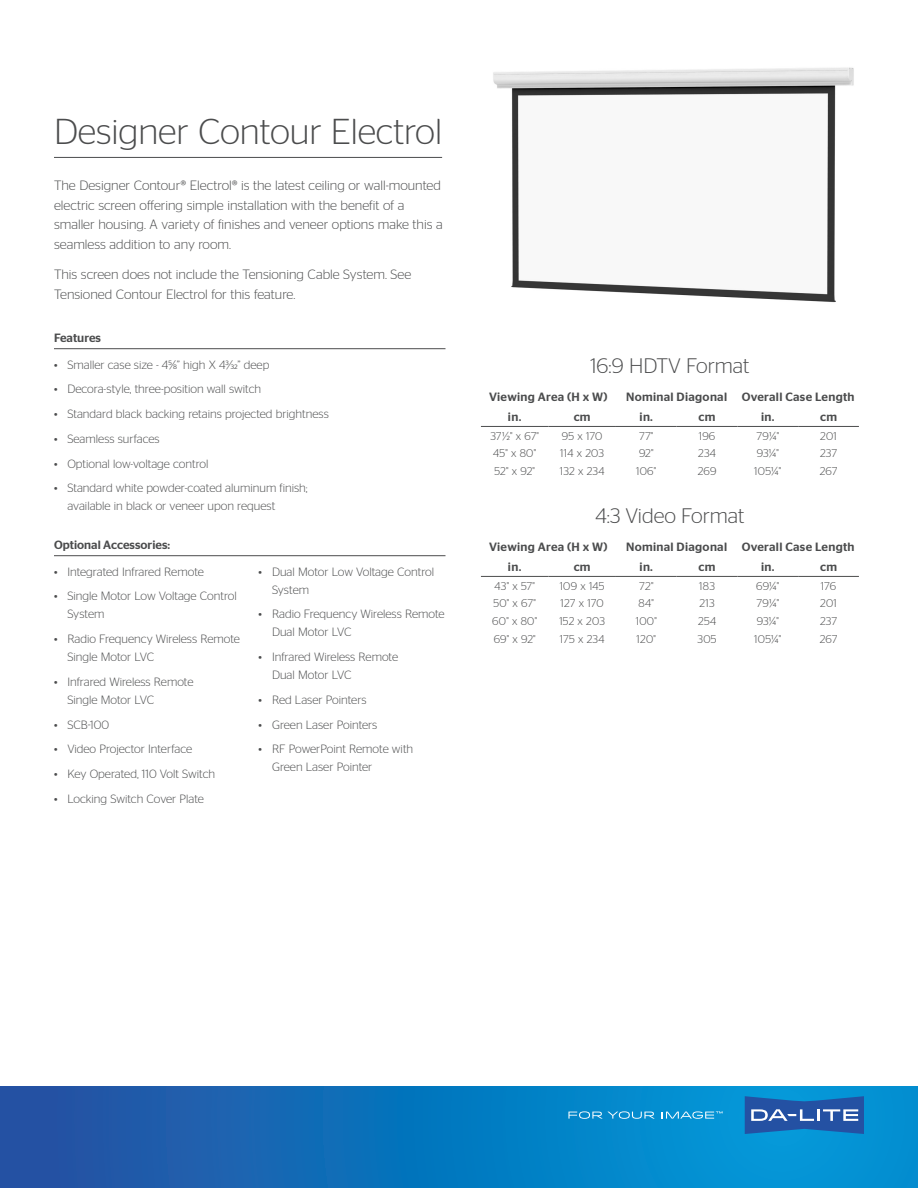
<style>
.page{position:relative;width:918px;height:1188px;background:#fff}
.page>*{position:absolute;margin:0;border:0;box-sizing:border-box;transform-origin:0 0}
.t1{font:300 36px "Stag Sans";color:#4b4c4d}
.Section_Sub_Head{font:300 21px "Stag Sans";color:#4b4c4d}
.t2{font:300 13.5px/19.5px "Stag Sans";color:#4b4c4d}
.t3{font:300 12px/18px "Stag Sans";color:#4b4c4d}
.Table_Header{font:500 12px "Stag Sans";letter-spacing:.025em;color:#4b4c4d}
.Table_Header-2{font:500 12px "Stag Sans";color:#4b4c4d}
.Chart_Type{font:300 11.25px "Stag Sans";letter-spacing:.025em;color:#4b4c4d}
</style>
<div class="page">
<svg style="left:0;top:1086px;width:918px;height:102px;background:#0d75bd"></svg>
<hr style="left:54px;top:348px;width:392px;height:1px;background:#4b4c4d">
<hr style="left:54px;top:555px;width:392px;height:1px;background:#4b4c4d">
<hr style="left:481px;top:576px;width:67px;height:1px;background:#4b4c4d">
<hr style="left:548px;top:576px;width:68px;height:1px;background:#4b4c4d">
<hr style="left:616px;top:576px;width:61px;height:1px;background:#4b4c4d">
<hr style="left:677px;top:576px;width:60px;height:1px;background:#4b4c4d">
<hr style="left:737px;top:576px;width:61px;height:1px;background:#4b4c4d">
<hr style="left:798px;top:576px;width:61px;height:1px;background:#4b4c4d">
<hr style="left:481px;top:426px;width:67px;height:1px;background:#4b4c4d">
<hr style="left:548px;top:426px;width:68px;height:1px;background:#4b4c4d">
<hr style="left:616px;top:426px;width:61px;height:1px;background:#4b4c4d">
<hr style="left:677px;top:426px;width:60px;height:1px;background:#4b4c4d">
<hr style="left:737px;top:426px;width:61px;height:1px;background:#4b4c4d">
<hr style="left:798px;top:426px;width:61px;height:1px;background:#4b4c4d">
<hr style="left:54px;top:157px;width:388px;height:1px;background:#4b4c4d">
<svg style="left:745px;top:1096px;width:119px;height:38px;background:#356cb3"></svg>
<svg style="left:568px;top:1111px;width:87px;height:8px"></svg>
<svg style="left:662px;top:1111px;width:61px;height:8px"></svg>
<img style="left:493px;top:67px;width:361px;height:236px">
<p class="t1" style="left:54px;top:111px;width:390px">Designer Contour Electrol</p>
<p class="t2" style="left:54px;top:175px;width:390px">The Designer Contour® Electrol® is the latest ceiling or wall-mounted electric screen offering simple installation with the benefit of a smaller housing. A variety of finishes and veneer options make this a seamless addition to any room.</p>
<p class="t2" style="left:54px;top:265px;width:359px">This screen does not include the Tensioning Cable System. See<br>Tensioned Contour Electrol for this feature.</p>
<p class="Table_Header-2" style="left:54px;top:330px;width:49px">Features</p>
<p class="t3" style="left:54px;top:355px;width:217px">• Smaller case size - 4⅝” high X 43/32” deep</p>
<p class="t3" style="left:54px;top:380px;width:209px">• Decora-style, three-position wall switch</p>
<p class="t3" style="left:54px;top:405px;width:276px">• Standard black backing retains projected brightness</p>
<p class="t3" style="left:54px;top:429px;width:107px">• Seamless surfaces</p>
<p class="t3" style="left:54px;top:454px;width:156px">• Optional low-voltage control</p>
<p class="t3" style="left:67px;top:479px;width:242px;text-indent:-13px">• Standard white powder-coated aluminum finish; available in black or veneer upon request</p>
<p class="Table_Header-2" style="left:54px;top:537px;width:118px">Optional Accessories:</p>
<p class="t3" style="left:54px;top:562px;width:151px">• Integrated Infrared Remote</p>
<p class="t3" style="left:67px;top:587px;width:171px;text-indent:-13px">• Single Motor Low Voltage Control<br>System</p>
<p class="t3" style="left:67px;top:630px;width:174px;text-indent:-13px">• Radio Frequency Wireless Remote<br>Single Motor LVC</p>
<p class="t3" style="left:67px;top:672px;width:128px;text-indent:-13px">• Infrared Wireless Remote<br>Single Motor LVC</p>
<p class="t3" style="left:54px;top:715px;width:57px">• SCB-100</p>
<p class="t3" style="left:54px;top:740px;width:140px">• Video Projector Interface</p>
<p class="t3" style="left:54px;top:765px;width:163px">• Key Operated, 110 Volt Switch</p>
<p class="t3" style="left:54px;top:789px;width:151px">• Locking Switch Cover Plate</p>
<p class="t3" style="left:272px;top:562px;width:164px;text-indent:-13px">• Dual Motor Low Voltage Control<br>System</p>
<p class="t3" style="left:272px;top:605px;width:174px;text-indent:-13px">• Radio Frequency Wireless Remote<br>Dual Motor LVC</p>
<p class="t3" style="left:272px;top:648px;width:128px;text-indent:-13px">• Infrared Wireless Remote<br>Dual Motor LVC</p>
<p class="t3" style="left:259px;top:690px;width:109px">• Red Laser Pointers</p>
<p class="t3" style="left:259px;top:715px;width:120px">• Green Laser Pointers</p>
<p class="t3" style="left:272px;top:740px;width:143px;text-indent:-13px">• RF PowerPoint Remote with<br>Green Laser Pointer</p>
<p class="Section_Sub_Head" style="left:590px;top:354px;width:160px">16:9 HDTV Format</p>
<p class="Table_Header" style="left:489px;top:390px;width:120px">Viewing Area (H x W)</p>
<p class="Table_Header" style="left:626px;top:390px;width:102px">Nominal Diagonal</p>
<p class="Table_Header" style="left:742px;top:390px;width:114px">Overall Case Length</p>
<p class="Table_Header" style="left:508px;top:410px;width:15px">in.</p>
<p class="Table_Header" style="left:574px;top:410px;width:18px">cm</p>
<p class="Table_Header" style="left:640px;top:410px;width:15px">in.</p>
<p class="Table_Header" style="left:699px;top:410px;width:18px">cm</p>
<p class="Table_Header" style="left:761px;top:410px;width:15px">in.</p>
<p class="Table_Header" style="left:820px;top:410px;width:18px">cm</p>
<p class="Chart_Type" style="left:490px;top:430px;width:50px">37½" x 67"</p>
<p class="Chart_Type" style="left:562px;top:430px;width:42px">95 x 170</p>
<p class="Chart_Type" style="left:639px;top:430px;width:16px">77"</p>
<p class="Chart_Type" style="left:699px;top:430px;width:18px">196</p>
<p class="Chart_Type" style="left:757px;top:430px;width:24px">79¼"</p>
<p class="Chart_Type" style="left:820px;top:430px;width:18px">201</p>
<p class="Chart_Type" style="left:493px;top:447px;width:45px">45" x 80"</p>
<p class="Chart_Type" style="left:560px;top:447px;width:45px">114 x 203</p>
<p class="Chart_Type" style="left:639px;top:447px;width:16px">92"</p>
<p class="Chart_Type" style="left:698px;top:447px;width:19px">234</p>
<p class="Chart_Type" style="left:757px;top:447px;width:24px">93¼"</p>
<p class="Chart_Type" style="left:820px;top:447px;width:19px">237</p>
<p class="Chart_Type" style="left:494px;top:465px;width:42px">52" x 92"</p>
<p class="Chart_Type" style="left:560px;top:465px;width:46px">132 x 234</p>
<p class="Chart_Type" style="left:636px;top:465px;width:22px">106"</p>
<p class="Chart_Type" style="left:698px;top:465px;width:20px">269</p>
<p class="Chart_Type" style="left:754px;top:465px;width:29px">105¼"</p>
<p class="Chart_Type" style="left:820px;top:465px;width:19px">267</p>
<p class="Section_Sub_Head" style="left:595px;top:504px;width:150px">4:3 Video Format</p>
<p class="Table_Header" style="left:489px;top:540px;width:120px">Viewing Area (H x W)</p>
<p class="Table_Header" style="left:626px;top:540px;width:102px">Nominal Diagonal</p>
<p class="Table_Header" style="left:742px;top:540px;width:114px">Overall Case Length</p>
<p class="Table_Header" style="left:508px;top:560px;width:15px">in.</p>
<p class="Table_Header" style="left:574px;top:560px;width:18px">cm</p>
<p class="Table_Header" style="left:640px;top:560px;width:15px">in.</p>
<p class="Table_Header" style="left:699px;top:560px;width:18px">cm</p>
<p class="Table_Header" style="left:761px;top:560px;width:15px">in.</p>
<p class="Table_Header" style="left:820px;top:560px;width:18px">cm</p>
<p class="Chart_Type" style="left:495px;top:580px;width:42px">43" x 57"</p>
<p class="Chart_Type" style="left:560px;top:580px;width:46px">109 x 145</p>
<p class="Chart_Type" style="left:639px;top:580px;width:16px">72"</p>
<p class="Chart_Type" style="left:699px;top:580px;width:17px">183</p>
<p class="Chart_Type" style="left:756px;top:580px;width:25px">69¼"</p>
<p class="Chart_Type" style="left:821px;top:580px;width:17px">176</p>
<p class="Chart_Type" style="left:494px;top:597px;width:44px">50" x 67"</p>
<p class="Chart_Type" style="left:561px;top:597px;width:45px">127 x 170</p>
<p class="Chart_Type" style="left:639px;top:597px;width:17px">84"</p>
<p class="Chart_Type" style="left:700px;top:597px;width:17px">213</p>
<p class="Chart_Type" style="left:757px;top:597px;width:24px">79¼"</p>
<p class="Chart_Type" style="left:820px;top:597px;width:18px">201</p>
<p class="Chart_Type" style="left:492px;top:615px;width:46px">60" x 80"</p>
<p class="Chart_Type" style="left:559px;top:615px;width:47px">152 x 203</p>
<p class="Chart_Type" style="left:636px;top:615px;width:22px">100"</p>
<p class="Chart_Type" style="left:698px;top:615px;width:20px">254</p>
<p class="Chart_Type" style="left:757px;top:615px;width:24px">93¼"</p>
<p class="Chart_Type" style="left:820px;top:615px;width:19px">237</p>
<p class="Chart_Type" style="left:494px;top:633px;width:44px">69" x 92"</p>
<p class="Chart_Type" style="left:560px;top:633px;width:46px">175 x 234</p>
<p class="Chart_Type" style="left:637px;top:633px;width:21px">120"</p>
<p class="Chart_Type" style="left:698px;top:633px;width:20px">305</p>
<p class="Chart_Type" style="left:754px;top:633px;width:29px">105¼"</p>
<p class="Chart_Type" style="left:820px;top:633px;width:19px">267</p>
</div>
